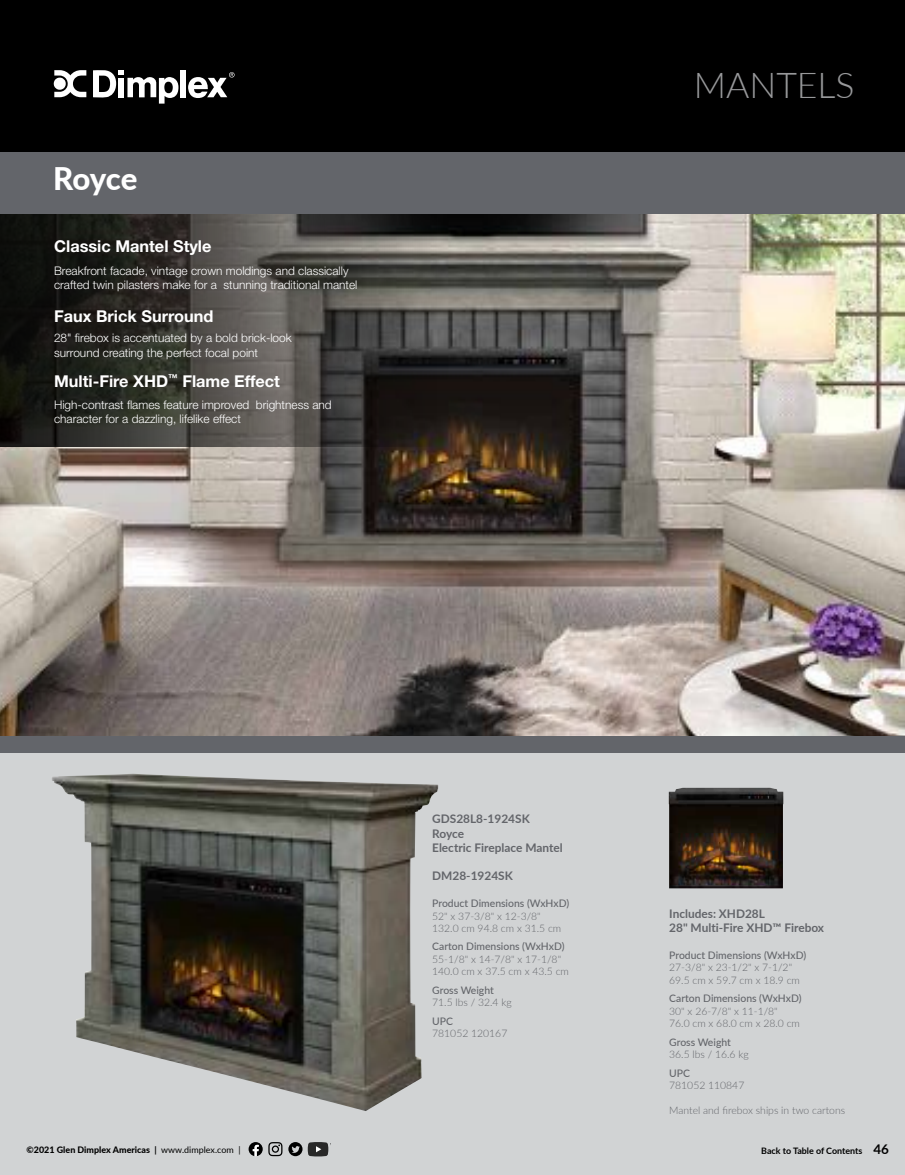
<style>
.page{position:relative;width:905px;height:1175px;background:#fff}
.page>*{position:absolute;margin:0;border:0;box-sizing:border-box;transform-origin:0 0}
.t1{font:300 35.55px "Lato";color:#97989a}
.t2{font:800 31.2px "Lato";letter-spacing:-.02em;color:#fff}
.t3{font:700 16.35px "Helvetica Neue LT Std";color:#fff}
.t4{font:700 13.35px "Lato";color:#000}
.t5{font:300 11.85px/14.2px "Helvetica Neue LT Std";color:#fff}
.t6{font:700 11.85px/14.2px "Lato";color:#63656a}
.t7{font:300 10.35px/12.5px "Lato";color:#63656a}
.t8{font:500 10.35px "Lato";color:#63656a}
.t9{font:800 8.85px "Lato";letter-spacing:.005em;color:#000}
.t10{font:700 8.85px "Lato";color:#000}
.s1{font-weight:700}
.s2{font-weight:400}
</style>
<div class="page">
<div style="left:0;top:745px;width:904px;height:429px;background:#d1d3d4"></div>
<div style="left:0;top:0;width:904px;height:152px;background:#000"></div>
<img style="left:0;top:213px;width:904px;height:523px">
<div style="left:0;top:152px;width:904px;height:61px;background:#63656a"></div>
<div style="left:0;top:736px;width:904px;height:16px;background:#63656a"></div>
<svg style="left:0;top:213px;width:437px;height:233px"></svg>
<svg style="left:93px;top:70px;width:85px;height:34px"></svg>
<div style="left:180px;top:70px;width:6px;height:27px;background:#fff"></div>
<svg style="left:188px;top:72px;width:46px;height:26px"></svg>
<svg style="left:53px;top:70px;width:33px;height:27px"></svg>
<svg style="left:288px;top:1142px;width:14px;height:14px"></svg>
<svg style="left:308px;top:1142px;width:23px;height:14px"></svg>
<svg style="left:248px;top:1142px;width:34px;height:14px"></svg>
<img style="left:668px;top:787px;width:115px;height:101px">
<img style="left:52px;top:773px;width:386px;height:338px">
<h2 class="t2" style="left:53px;top:159px;width:86px">Royce</h2>
<h3 class="t3" style="left:54px;top:236px;width:159px">Classic Mantel Style</h3>
<p class="t5" style="left:54px;top:263px;width:305px">Breakfront facade, vintage crown moldings and classically crafted twin pilasters make for a stunning traditional mantel</p>
<h3 class="t3" style="left:54px;top:306px;width:161px">Faux Brick Surround</h3>
<p class="t5" style="left:54px;top:331px;width:239px">28" firebox is accentuated by a bold brick-look surround creating the perfect focal point</p>
<h3 class="t3" style="left:54px;top:371px;width:227px">Multi-Fire XHD<sup>™</sup> Flame Effect</h3>
<p class="t5" style="left:54px;top:397px;width:279px">High-contrast flames feature improved brightness and character for a dazzling, lifelike effect</p>
<h1 class="t1" style="left:693px;top:63px;width:162px">MANTELS</h1>
<p class="t6" style="left:432px;top:811px;width:132px">GDS28L8-1924SK<br>Royce<br>Electric Fireplace Mantel</p>
<p class="t6" style="left:432px;top:868px;width:82px">DM28-1924SK</p>
<p class="t8" style="left:432px;top:896px;width:138px">Product Dimensions (WxHxD)</p>
<p class="t7" style="left:432px;top:909px;width:130px">52" x 37-3/8" x 12-3/8"<br>132.0 cm 94.8 cm x 31.5 cm</p>
<p class="t8" style="left:432px;top:940px;width:134px">Carton Dimensions (WxHxD)</p>
<p class="t7" style="left:432px;top:952px;width:138px">55-1/8" x 14-7/8" x 17-1/8"<br>140.0 cm x 37.5 cm x 43.5 cm</p>
<p class="t8" style="left:432px;top:983px;width:63px">Gross Weight</p>
<p class="t7" style="left:432px;top:996px;width:81px">71.5 lbs / 32.4 kg</p>
<p class="t8" style="left:432px;top:1014px;width:22px">UPC</p>
<p class="t7" style="left:432px;top:1027px;width:77px">781052 120167</p>
<p class="t6" style="left:669px;top:906px;width:156px">Includes: XHD28L<br>28" Multi-Fire XHD™ Firebox</p>
<p class="t8" style="left:669px;top:948px;width:138px">Product Dimensions (WxHxD)</p>
<p class="t7" style="left:669px;top:961px;width:132px">27-3/8" x 23-1/2" x 7-1/2"<br>69.5 cm x 59.7 cm x 18.9 cm</p>
<p class="t8" style="left:669px;top:992px;width:134px">Carton Dimensions (WxHxD)</p>
<p class="t7" style="left:669px;top:1004px;width:132px">30" x 26-7/8" x 11-1/8"<br>76.0 cm x 68.0 cm x 28.0 cm</p>
<p class="t8" style="left:669px;top:1035px;width:63px">Gross Weight</p>
<p class="t7" style="left:669px;top:1047px;width:81px">36.5 lbs / 16.6 kg</p>
<p class="t8" style="left:669px;top:1066px;width:22px">UPC</p>
<p class="t7" style="left:669px;top:1078px;width:77px">781052 110847</p>
<p class="t7" style="left:669px;top:1103px;width:177px">Mantel and firebox ships in two cartons</p>
<p class="t9" style="left:27px;top:1143px;width:215px">©2021 Glen Dimplex Americas <span class="s1">|</span> <span class="s2">www.dimplex.com |</span></p>
<p class="t4" style="left:873px;top:1140px;width:17px">46</p>
<p class="t10" style="left:761px;top:1145px;width:103px">Back to Table of Contents</p>
</div>
